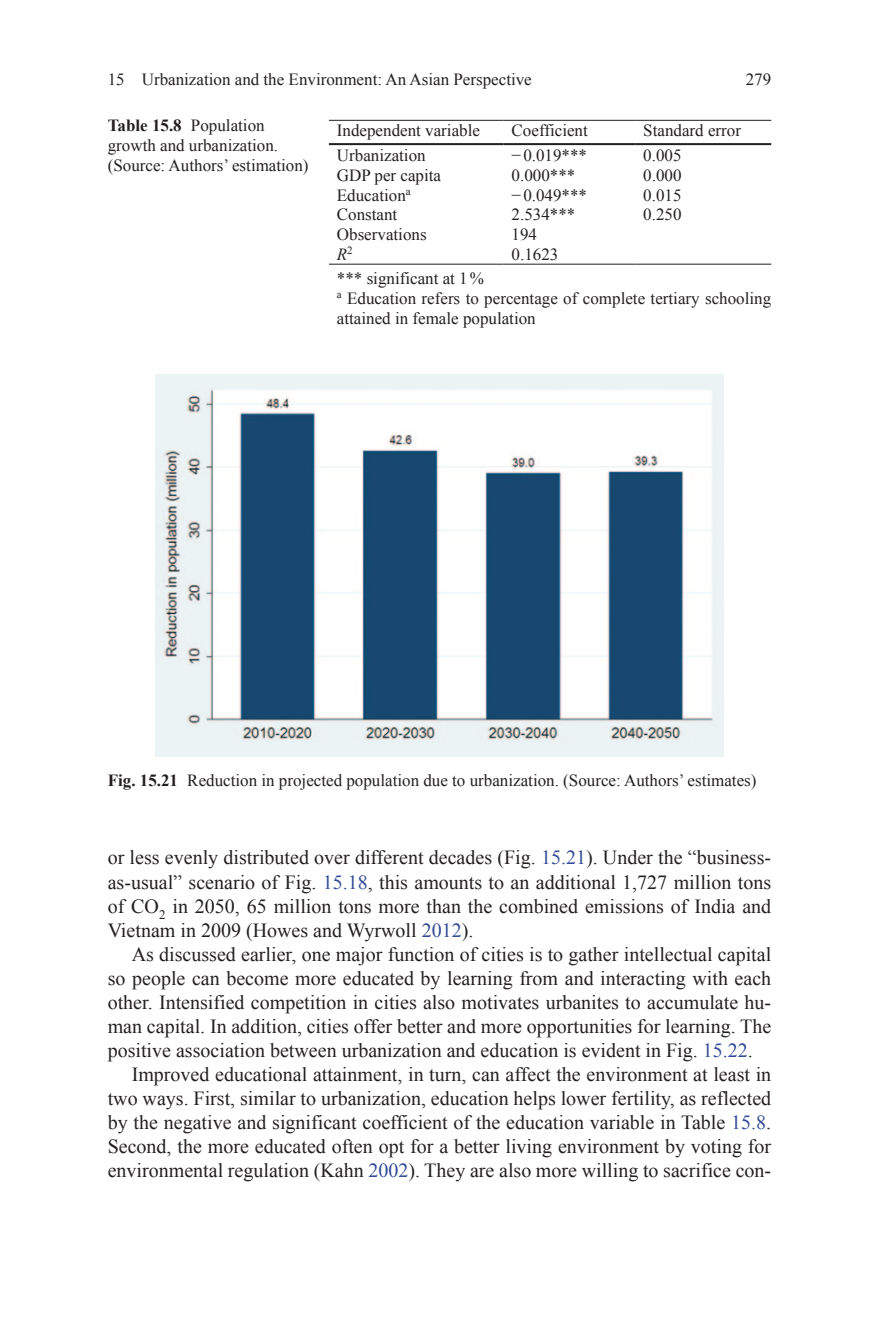
<style>
.page{position:relative;width:879px;height:1333px;background:#fff}
.page>*{position:absolute;margin:0;border:0;box-sizing:border-box;transform-origin:0 0}
.t1{font:20px/24px "Times New Roman";color:#231f20;text-align:justify}
.t2{font:17px/20px "Times New Roman";color:#231f20}
.t3{font:italic 17px "Times New Roman";color:#231f20}
.s1{font-weight:700}
.s2{color:#324a97}
</style>
<div class="page">
<img style="left:156px;top:374px;width:567px;height:382px">
<hr style="left:329px;top:120px;width:174px;height:1px;background:#231f20">
<hr style="left:329px;top:143px;width:174px;height:2px;background:#231f20">
<hr style="left:503px;top:120px;width:132px;height:1px;background:#231f20">
<hr style="left:503px;top:143px;width:132px;height:2px;background:#231f20">
<hr style="left:635px;top:120px;width:136px;height:1px;background:#231f20">
<hr style="left:635px;top:143px;width:136px;height:2px;background:#231f20">
<hr style="left:329px;top:264px;width:174px;height:1px;background:#231f20">
<hr style="left:503px;top:264px;width:132px;height:1px;background:#231f20">
<hr style="left:635px;top:264px;width:136px;height:1px;background:#231f20">
<p class="t2" style="left:108px;top:69px;width:425px">15 Urbanization and the Environment: An Asian Perspective</p>
<p class="t2" style="left:746px;top:69px;width:27px">279</p>
<p class="t2" style="left:108px;top:115px;width:202px"><span class="s1">Table 15.8</span> Population growth and urbanization. (Source: Authors’ estimation)</p>
<p class="t2" style="left:337px;top:120px;width:145px">Independent variable</p>
<p class="t2" style="left:511px;top:120px;width:78px">Coefficient</p>
<p class="t2" style="left:643px;top:120px;width:99px">Standard error</p>
<p class="t2" style="left:337px;top:145px;width:90px">Urbanization</p>
<p class="t2" style="left:511px;top:145px;width:77px">−0.019***</p>
<p class="t2" style="left:643px;top:145px;width:40px">0.005</p>
<p class="t2" style="left:337px;top:165px;width:106px">GDP per capita</p>
<p class="t2" style="left:511px;top:165px;width:65px">0.000***</p>
<p class="t2" style="left:643px;top:165px;width:40px">0.000</p>
<p class="t2" style="left:337px;top:184px;width:75px">Education<sup>a</sup></p>
<p class="t2" style="left:511px;top:184px;width:77px">−0.049***</p>
<p class="t2" style="left:643px;top:184px;width:40px">0.015</p>
<p class="t2" style="left:337px;top:204px;width:62px">Constant</p>
<p class="t2" style="left:511px;top:204px;width:65px">2.534***</p>
<p class="t2" style="left:643px;top:204px;width:40px">0.250</p>
<p class="t2" style="left:337px;top:224px;width:91px">Observations</p>
<p class="t2" style="left:511px;top:224px;width:27px">194</p>
<p class="t3" style="left:337px;top:242px;width:17px">R<sup>2</sup></p>
<p class="t2" style="left:511px;top:244px;width:48px">0.1623</p>
<p class="t2" style="left:337px;top:268px;width:436px">*** significant at 1%<br><sup>a</sup> Education refers to percentage of complete tertiary schooling attained in female population</p>
<p class="t2" style="left:108px;top:770px;width:650px"><span class="s1">Fig. 15.21</span> Reduction in projected population due to urbanization. (Source: Authors’ estimates)</p>
<p class="t1" style="left:108px;top:845px;width:665px">or less evenly distributed over different decades (Fig. <span class="s2">15.21</span>). Under the “business&shy;as-usual” scenario of Fig. <span class="s2">15.18</span>, this amounts to an additional 1,727 million tons of CO<sub>2</sub> in 2050, 65 million tons more than the combined emissions of India and Vietnam in 2009 (Howes and Wyrwoll <span class="s2">2012</span>).</p>
<p class="t1" style="left:132px;top:941px;width:641px">As discussed earlier, one major function of cities is to gather intellectual capital</p>
<p class="t1" style="left:108px;top:965px;width:665px">so people can become more educated by learning from and interacting with each</p>
<p class="t1" style="left:108px;top:989px;width:665px">other. Intensified competition in cities also motivates urbanites to accumulate hu-</p>
<p class="t1" style="left:108px;top:1013px;width:665px">man capital. In addition, cities offer better and more opportunities for learning. The</p>
<p class="t1" style="left:108px;top:1037px;width:646px">positive association between urbanization and education is evident in Fig. <span class="s2">15.22</span>.</p>
<p class="t1" style="left:132px;top:1061px;width:641px">Improved educational attainment, in turn, can affect the environment at least in</p>
<p class="t1" style="left:108px;top:1085px;width:665px">two ways. First, similar to urbanization, education helps lower fertility, as reflected</p>
<p class="t1" style="left:108px;top:1109px;width:665px">by the negative and significant coefficient of the education variable in Table <span class="s2">15.8</span>.</p>
<p class="t1" style="left:108px;top:1133px;width:665px">Second, the more educated often opt for a better living environment by voting for</p>
<p class="t1" style="left:108px;top:1157px;width:665px">environmental regulation (Kahn <span class="s2">2002</span>). They are also more willing to sacrifice con-</p>
</div>
